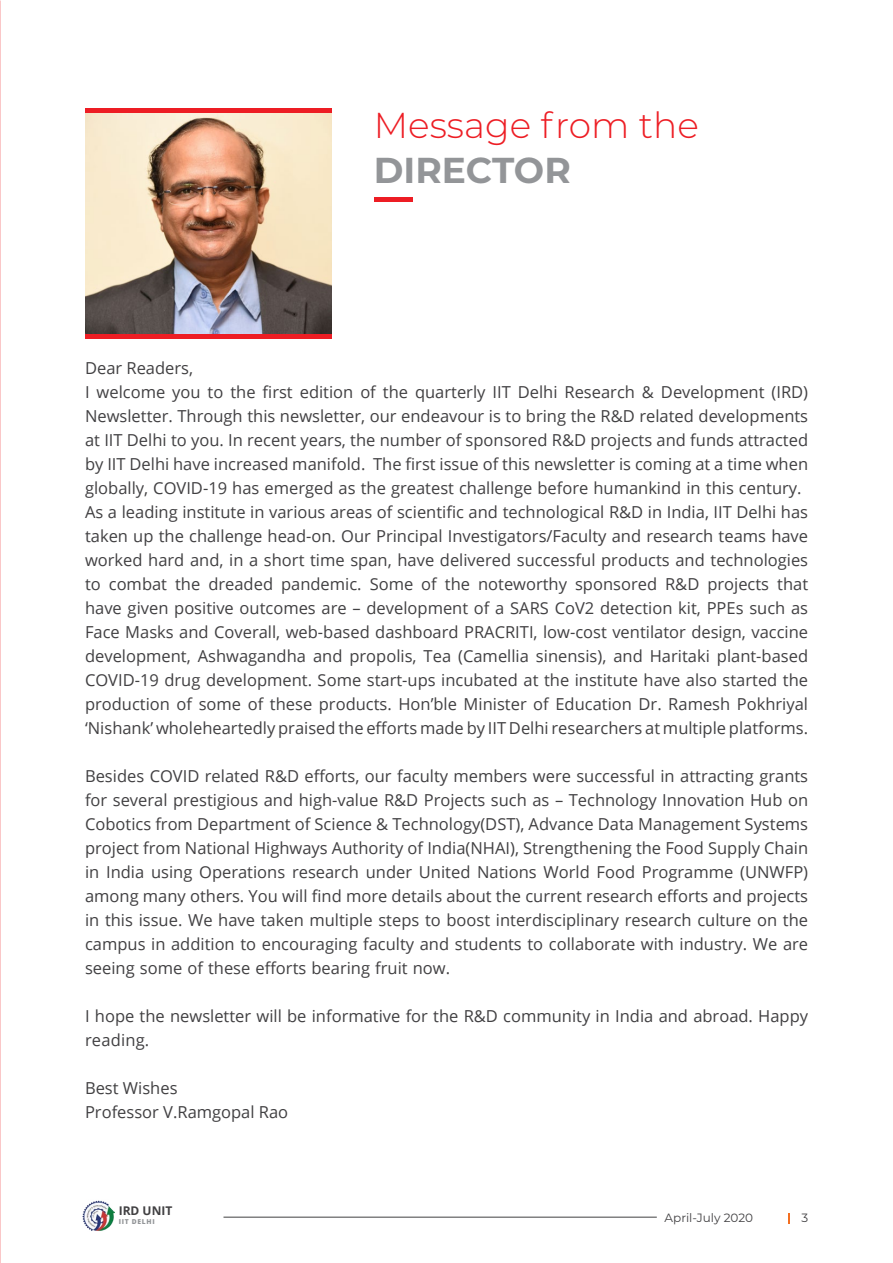
<style>
.page{position:relative;width:893px;height:1263px;background:#fff}
.page>*{position:absolute;margin:0;border:0;box-sizing:border-box;transform-origin:0 0}
.t1{font:300 36px "Montserrat";color:#ed1d24}
.t2{font:700 36px "Montserrat";color:#939598}
.t3{font:16.5px/24px "Open Sans";color:#414042}
.t4{font:12px "Montserrat";color:#414042}
.t5{font:700 12px "Open Sans";color:#414042}
.t6{font:800 6.75px "Open Sans";letter-spacing:.1em;color:#939598}
</style>
<div class="page">
<hr style="left:374px;top:198px;width:38px;height:4px;background:#ed1d24">
<img style="left:85px;top:113px;width:247px;height:221px">
<div style="left:85px;top:108px;width:247px;height:5px;background:#ed1d24"></div>
<hr style="left:85px;top:335px;width:247px;height:4px;background:#ed1d24">
<svg style="left:788px;top:1213px;width:2px;height:10px"></svg>
<hr style="left:223px;top:1217px;width:434px;height:1px;background:#414042">
<img style="left:83px;top:1200px;width:31px;height:31px">
<h1 class="t1" style="left:374px;top:100px;width:326px">Message from the</h1>
<h1 class="t2" style="left:374px;top:144px;width:198px">DIRECTOR</h1>
<p class="t3" style="left:85px;top:356px;width:725px">Dear Readers,<br>I welcome you to the first edition of the quarterly IIT Delhi Research &amp; Development (IRD)<br>Newsletter. Through this newsletter, our endeavour is to bring the R&amp;D related developments at IIT Delhi to you. In recent years, the number of sponsored R&amp;D projects and funds attracted by IIT Delhi have increased manifold. The first issue of this newsletter is coming at a time when globally, COVID-19 has emerged as the greatest challenge before humankind in this century.<br>As a leading institute in various areas of scientific and technological R&amp;D in India, IIT Delhi has taken up the challenge head-on. Our Principal Investigators/Faculty and research teams have worked hard and, in a short time span, have delivered successful products and technologies to combat the dreaded pandemic. Some of the noteworthy sponsored R&amp;D projects that have given positive outcomes are – development of a SARS CoV2 detection kit, PPEs such as Face Masks and Coverall, web-based dashboard PRACRITI, low-cost ventilator design, vaccine development, Ashwagandha and propolis, Tea (Camellia sinensis), and Haritaki plant-based COVID-19 drug development. Some start-ups incubated at the institute have also started the production of some of these products. Hon’ble Minister of Education Dr. Ramesh Pokhriyal ‘Nishank’ wholeheartedly praised the efforts made by IIT Delhi researchers at multiple platforms.</p>
<p class="t3" style="left:85px;top:764px;width:725px;text-align:justify">Besides COVID related R&amp;D efforts, our faculty members were successful in attracting grants for several prestigious and high-value R&amp;D Projects such as – Technology Innovation Hub on Cobotics from Department of Science &amp; Technology(DST), Advance Data Management Systems project from National Highways Authority of India(NHAI), Strengthening the Food Supply Chain in India using Operations research under United Nations World Food Programme (UNWFP) among many others. You will find more details about the current research efforts and projects in this issue. We have taken multiple steps to boost interdisciplinary research culture on the campus in addition to encouraging faculty and students to collaborate with industry. We are seeing some of these efforts bearing fruit now.</p>
<p class="t3" style="left:85px;top:1004px;width:725px">I hope the newsletter will be informative for the R&amp;D community in India and abroad. Happy reading.</p>
<p class="t3" style="left:85px;top:1076px;width:205px">Best Wishes<br>Professor V.Ramgopal Rao</p>
<p class="t5" style="left:119px;top:1202px;width:55px">IRD UNIT</p>
<p class="t6" style="left:119px;top:1217px;width:37px">IIT DELHI</p>
<p class="t4" style="left:665px;top:1210px;width:90px">April-July 2020</p>
<p class="t4" style="left:801px;top:1210px;width:8px">3</p>
</div>
